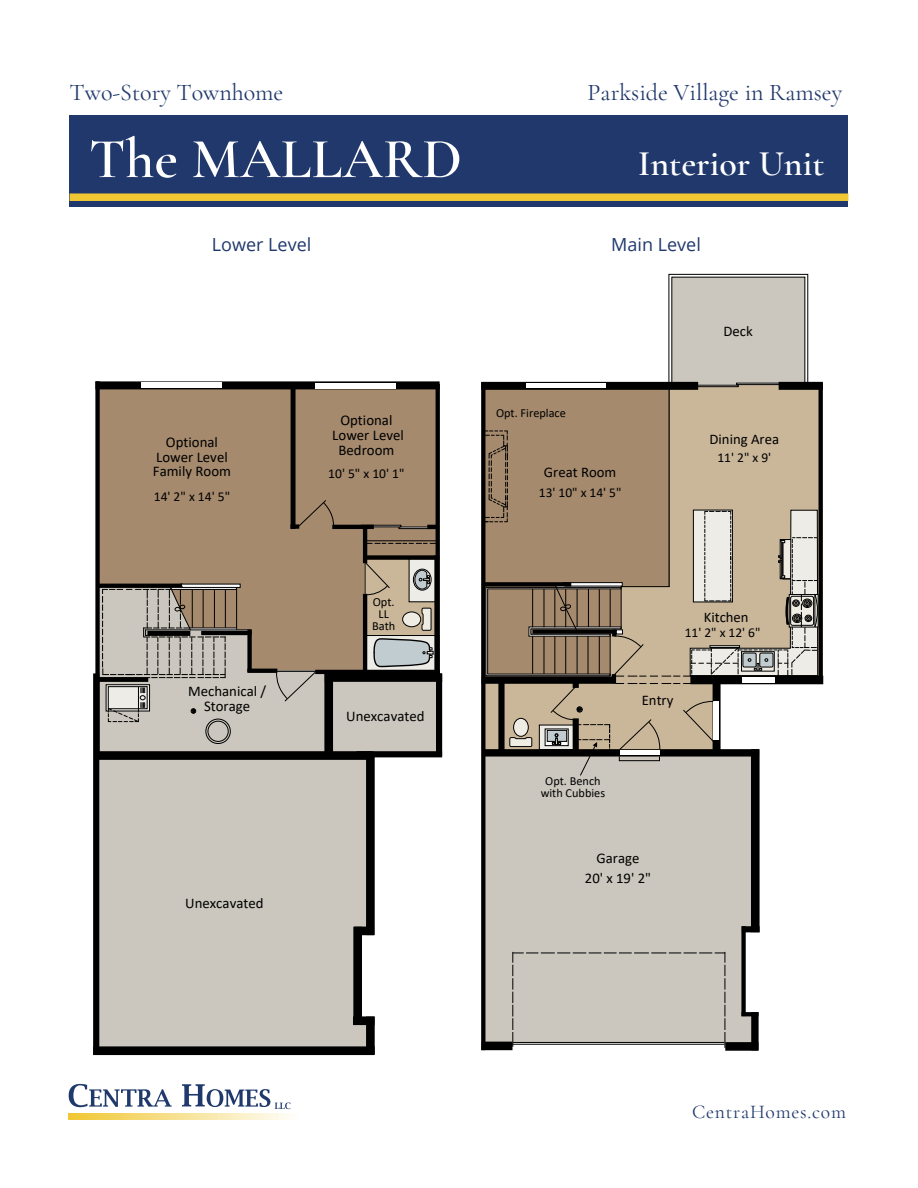
<style>
.page{position:relative;width:918px;height:1188px;background:#fff}
.page>*{position:absolute;margin:0;border:0;box-sizing:border-box;transform-origin:0 0}
.t1{font:600 57px "Cormorant Garamond";color:#fff}
.t2{font:600 36px "Cormorant Garamond";color:#fff}
.t3{font:24px "Cormorant Garamond";color:#20386c}
.t4{font:19.5px "Cormorant Garamond";letter-spacing:.04em;color:#20386c}
.t5{font:18px "Open Sans";color:#20386c}
.t6{font:14.85px/14.9px "Calibri";color:#000;text-align:center}
.t7{font:14.7px "Calibri";color:#000}
.t8{font:13.65px "Calibri";color:#000}
.t9{font:13.5px "Calibri";color:#000}
.t10{font:12.3px/12.3px "Calibri";color:#000;text-align:center}
</style>
<div class="page">
<div style="left:100px;top:386px;width:336px;height:293px;background:#a58a6e"></div>
<div style="left:365px;top:560px;width:70px;height:117px;background:#cab799"></div>
<div style="left:98px;top:670px;width:260px;height:377px;background:#cbc7be"></div>
<div style="left:307px;top:758px;width:64px;height:171px;background:#cbc7be"></div>
<div style="left:308px;top:1021px;width:64px;height:29px;background:#cbc7be"></div>
<div style="left:331px;top:677px;width:107px;height:77px;background:#cbc7be"></div>
<div style="left:399px;top:527px;width:40px;height:2px;background:#fff;border:1px solid #000"></div>
<div style="left:361px;top:525px;width:40px;height:2px;background:#fff;border:1px solid #000"></div>
<svg style="left:367px;top:635px;width:6px;height:35px"></svg>
<div style="left:409px;top:559px;width:27px;height:43px;background:#edece7"></div>
<div style="left:95px;top:381px;width:345px;height:8px;background:#000"></div>
<div style="left:356px;top:751px;width:86px;height:6px;background:#000"></div>
<div style="left:247px;top:630px;width:5px;height:42px;background:#000"></div>
<svg style="left:364px;top:562px;width:26px;height:34px"></svg>
<div style="left:94px;top:751px;width:278px;height:9px;background:#000"></div>
<div style="left:436px;top:674px;width:6px;height:82px;background:#000"></div>
<div style="left:95px;top:381px;width:5px;height:374px;background:#000"></div>
<div style="left:93px;top:673px;width:6px;height:382px;background:#000"></div>
<div style="left:93px;top:1046px;width:282px;height:9px;background:#000"></div>
<hr style="left:363px;top:594px;width:4px;height:78px;background:#000">
<svg style="left:250px;top:669px;width:27px;height:4px"></svg>
<hr style="left:315px;top:670px;width:125px;height:4px;background:#000">
<div style="left:208px;top:721px;width:21px;height:21px;border:1px solid #000;border-radius:50%"></div>
<div style="left:206px;top:719px;width:25px;height:25px;border:1px solid #000;border-radius:50%"></div>
<svg style="left:373px;top:607px;width:61px;height:151px"></svg>
<svg style="left:436px;top:389px;width:4px;height:281px"></svg>
<hr style="left:365px;top:555px;width:1px;height:46px;background:#000">
<svg style="left:276px;top:672px;width:41px;height:30px"></svg>
<hr style="left:145px;top:629px;width:107px;height:1px;background:#000">
<hr style="left:332px;top:525px;width:42px;height:4px;background:#000">
<svg style="left:299px;top:500px;width:36px;height:29px"></svg>
<div style="left:366px;top:752px;width:9px;height:183px;background:#000"></div>
<div style="left:325px;top:673px;width:117px;height:9px;background:#000"></div>
<div style="left:324px;top:674px;width:9px;height:82px;background:#000"></div>
<hr style="left:363px;top:526px;width:4px;height:37px;background:#000">
<div style="left:291px;top:524px;width:8px;height:5px;background:#000"></div>
<svg style="left:427px;top:525px;width:9px;height:4px"></svg>
<div style="left:106px;top:684px;width:44px;height:27px;background:#4e4d4c;border:1px solid #000"></div>
<div style="left:108px;top:686px;width:39px;height:23px;border:1px solid #000"></div>
<svg style="left:108px;top:687px;width:37px;height:35px"></svg>
<svg style="left:367px;top:543px;width:70px;height:1px"></svg>
<hr style="left:366px;top:540px;width:71px;height:1px;background:#000">
<svg style="left:100px;top:679px;width:48px;height:3px"></svg>
<svg style="left:191px;top:709px;width:5px;height:4px"></svg>
<svg style="left:99px;top:583px;width:151px;height:96px"></svg>
<div style="left:364px;top:555px;width:75px;height:5px;background:#000"></div>
<div style="left:291px;top:385px;width:5px;height:144px;background:#000"></div>
<div style="left:315px;top:383px;width:80px;height:5px;background:#fff"></div>
<div style="left:141px;top:383px;width:80px;height:5px;background:#fff"></div>
<div style="left:366px;top:1017px;width:9px;height:37px;background:#000"></div>
<div style="left:353px;top:927px;width:9px;height:98px;background:#000"></div>
<div style="left:354px;top:927px;width:20px;height:8px;background:#000"></div>
<div style="left:353px;top:1016px;width:22px;height:9px;background:#000"></div>
<div style="left:434px;top:555px;width:5px;height:119px;background:#000"></div>
<hr style="left:201px;top:631px;width:51px;height:4px;background:#000">
<hr style="left:145px;top:635px;width:45px;height:1px;background:#000">
<hr style="left:270px;top:671px;width:64px;height:1px;background:#000">
<div style="left:413px;top:569px;width:19px;height:22px;border:1px solid #000;border-radius:50%"></div>
<svg style="left:414px;top:570px;width:16px;height:20px"></svg>
<div style="left:483px;top:385px;width:186px;height:201px;background:#a58a6e"></div>
<div style="left:669px;top:385px;width:154px;height:295px;background:#cab799"></div>
<div style="left:485px;top:777px;width:270px;height:265px;background:#cbc7be"></div>
<svg style="left:668px;top:274px;width:140px;height:108px"></svg>
<div style="left:671px;top:277px;width:134px;height:108px;background:#cbc7be"></div>
<div style="left:725px;top:1042px;width:33px;height:9px;background:#000"></div>
<svg style="left:481px;top:390px;width:4px;height:652px;background:#0b0b0b"></svg>
<div style="left:481px;top:1042px;width:32px;height:8px;background:#000"></div>
<div style="left:751px;top:749px;width:9px;height:183px;background:#000"></div>
<div style="left:690px;top:676px;width:133px;height:8px;background:#000"></div>
<svg style="left:819px;top:390px;width:4px;height:286px"></svg>
<hr style="left:669px;top:383px;width:1px;height:204px;background:#000">
<div style="left:482px;top:676px;width:134px;height:8px;background:#000"></div>
<hr style="left:484px;top:582px;width:87px;height:4px;background:#000">
<div style="left:789px;top:594px;width:30px;height:33px;background:#282621"></div>
<svg style="left:512px;top:952px;width:213px;height:96px;background:#c5c2b9"></svg>
<div style="left:751px;top:1012px;width:8px;height:38px;background:#000"></div>
<div style="left:741px;top:926px;width:5px;height:90px;background:#000"></div>
<hr style="left:741px;top:1012px;width:17px;height:4px;background:#000">
<div style="left:742px;top:926px;width:18px;height:6px;background:#000"></div>
<div style="left:696px;top:385px;width:43px;height:2px;background:#fff;border:1px solid #000"></div>
<div style="left:736px;top:383px;width:44px;height:2px;background:#fff;border:1px solid #000"></div>
<div style="left:779px;top:382px;width:44px;height:8px;background:#000"></div>
<div style="left:481px;top:382px;width:217px;height:8px;background:#000"></div>
<div style="left:526px;top:383px;width:79px;height:5px;background:#fff"></div>
<svg style="left:485px;top:431px;width:333px;height:346px"></svg>
<div style="left:70px;top:116px;width:778px;height:91px;background:#20386c"></div>
<div style="left:70px;top:193px;width:778px;height:8px;background:#f1c834"></div>
<svg style="left:69px;top:1084px;width:103px;height:23px"></svg>
<svg style="left:182px;top:1084px;width:109px;height:25px"></svg>
<svg style="left:69px;top:1114px;width:220px;height:6px"></svg>
<h3 class="t3" style="left:70px;top:82px;width:215px">Two-Story Townhome</h3>
<h1 class="t1" style="left:89px;top:136px;width:375px">The MALLARD</h1>
<h3 class="t3" style="left:588px;top:82px;width:256px">Parkside Village in Ramsey</h3>
<h2 class="t2" style="left:638px;top:149px;width:188px">Interior Unit</h2>
<p class="t5" style="left:212px;top:237px;width:101px">Lower Level</p>
<p class="t5" style="left:611px;top:237px;width:91px">Main Level</p>
<p class="t6" style="left:153px;top:435px;width:80px">Optional<br>Lower Level<br>Family Room</p>
<p class="t8" style="left:154px;top:492px;width:78px">14' 2" x 14' 5"</p>
<p class="t6" style="left:332px;top:414px;width:73px">Optional<br>Lower Level<br>Bedroom</p>
<p class="t8" style="left:328px;top:468px;width:78px">10' 5" x 10' 1"</p>
<p class="t10" style="left:496px;top:408px;width:71px">Opt. Fireplace</p>
<p class="t7" style="left:544px;top:466px;width:74px">Great Room</p>
<p class="t9" style="left:539px;top:487px;width:84px">13' 10" x 14' 5"</p>
<p class="t7" style="left:723px;top:326px;width:31px">Deck</p>
<p class="t7" style="left:710px;top:433px;width:71px">Dining Area</p>
<p class="t9" style="left:717px;top:453px;width:55px">11' 2" x 9'</p>
<p class="t6" style="left:188px;top:685px;width:80px">Mechanical /<br>Storage</p>
<p class="t6" style="left:185px;top:897px;width:80px">Unexcavated</p>
<p class="t10" style="left:372px;top:596px;width:25px">Opt.<br>LL<br>Bath</p>
<p class="t6" style="left:346px;top:709px;width:80px">Unexcavated</p>
<p class="t7" style="left:704px;top:611px;width:47px">Kitchen</p>
<p class="t9" style="left:685px;top:627px;width:77px">11' 2" x 12' 6"</p>
<p class="t7" style="left:642px;top:695px;width:33px">Entry</p>
<p class="t10" style="left:541px;top:775px;width:66px">Opt. Bench with Cubbies</p>
<p class="t7" style="left:597px;top:852px;width:44px">Garage</p>
<p class="t7" style="left:585px;top:873px;width:68px">20' x 19' 2"</p>
<h3 class="t4" style="left:692px;top:1104px;width:155px">CentraHomes.com</h3>
</div>
